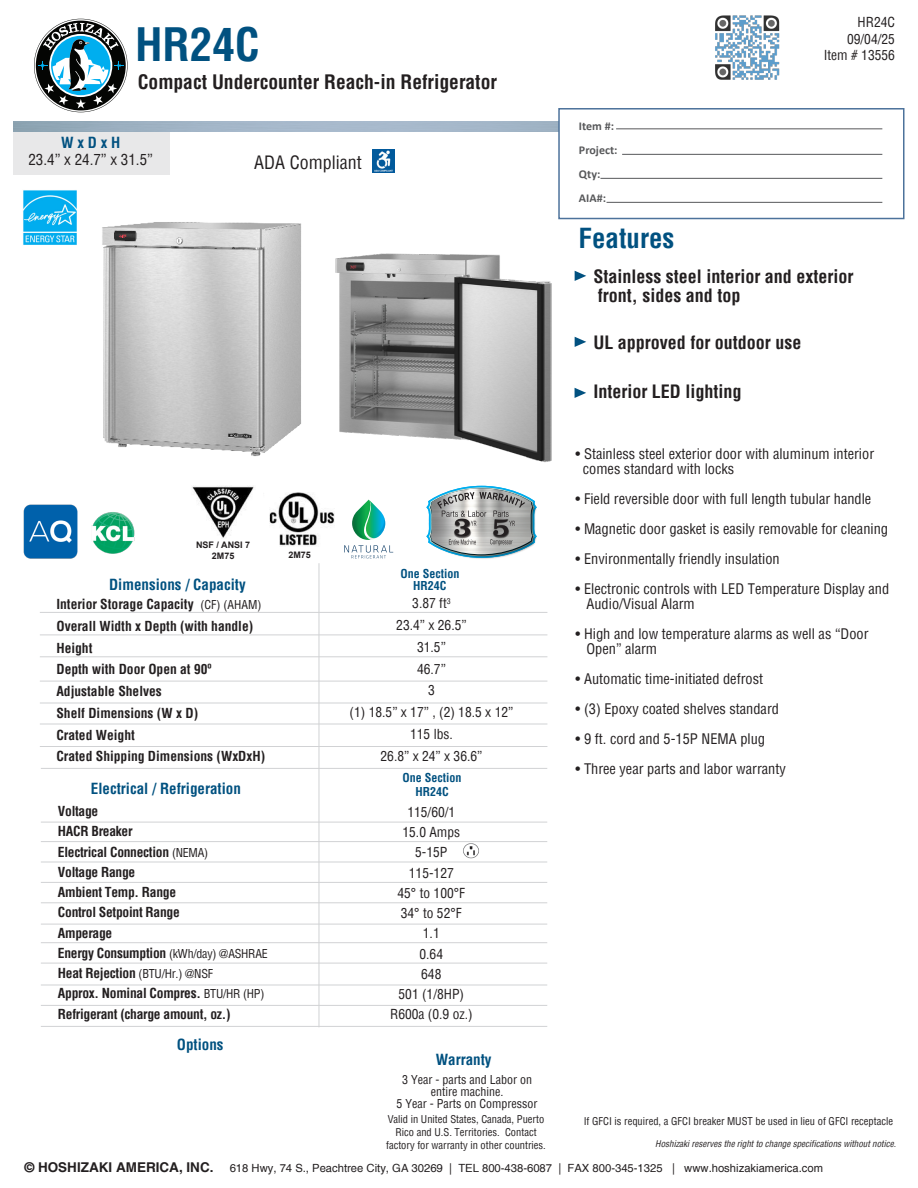
<style>
.page{position:relative;width:918px;height:1188px;background:#fff}
.page>*{position:absolute;margin:0;border:0;box-sizing:border-box;transform-origin:0 0}
.t1{font:700 condensed 45px "Helvetica";color:#015180}
.t2{font:700 condensed 27px "Helvetica";color:#015180}
.t3{font:700 condensed 19.5px "Helvetica";color:#231f20}
.t4{font:700 condensed 18px/19.5px "Helvetica";color:#231f20}
.t5{font:condensed 18px "Helvetica";color:#231f20}
.t6{font:700 condensed 15px "Helvetica";color:#015180}
.t7{font:condensed 15px "Helvetica";color:#231f20}
.t8{font:condensed 14.25px "Helvetica";color:#231f20}
.t9{font:700 condensed 13.5px "Helvetica";letter-spacing:-.02em;color:#231f20}
.t10{font:condensed 13.5px "Helvetica";color:#231f20}
.t11{font:700 condensed 13.5px "Helvetica";color:#231f20}
.t12{font:700 13.5px "Helvetica";color:#231f20}
.t13{font:condensed 12px "Helvetica";color:#231f20}
.t14{font:700 condensed 12px "Helvetica";color:#015180}
.t15{font:700 12px "Calibri";color:#57585a}
.t16{font:11.25px "Helvetica";color:#231f20}
.t17{font:condensed 10.5px/12.6px "Helvetica";color:#231f20;text-align:center}
.t18{font:italic condensed 9px "Helvetica";color:#231f20}
.t19{font:700 9px "Arial";color:#231f20}
.s1{font-weight:400;font-size:12px}
</style>
<div class="page">
<div style="left:558px;top:108px;width:346px;height:111px;background:#fff;border:2px solid #4c729b"></div>
<hr style="left:41px;top:963px;width:506px;height:1px;background:#d1d2d4">
<hr style="left:41px;top:942px;width:506px;height:1px;background:#d1d2d4">
<hr style="left:41px;top:902px;width:506px;height:1px;background:#d1d2d4">
<hr style="left:41px;top:882px;width:506px;height:1px;background:#d1d2d4">
<hr style="left:41px;top:862px;width:506px;height:1px;background:#d1d2d4">
<hr style="left:41px;top:841px;width:506px;height:1px;background:#d1d2d4">
<hr style="left:41px;top:985px;width:506px;height:1px;background:#d1d2d4">
<hr style="left:41px;top:1026px;width:506px;height:1px;background:#d1d2d4">
<hr style="left:616px;top:128px;width:266px;height:1px;background:#57585a">
<hr style="left:622px;top:154px;width:260px;height:1px;background:#57585a">
<hr style="left:600px;top:178px;width:282px;height:1px;background:#57585a">
<hr style="left:607px;top:202px;width:275px;height:1px;background:#57585a">
<img style="left:91px;top:512px;width:44px;height:42px">
<img style="left:715px;top:15px;width:65px;height:65px">
<div style="left:14px;top:132px;width:156px;height:42px;background:#e8e8e9"></div>
<svg style="left:575px;top:271px;width:11px;height:10px"></svg>
<svg style="left:575px;top:337px;width:11px;height:10px"></svg>
<svg style="left:575px;top:388px;width:11px;height:10px"></svg>
<hr style="left:40px;top:635px;width:507px;height:1px;background:#d1d2d4">
<hr style="left:40px;top:656px;width:507px;height:1px;background:#d1d2d4">
<hr style="left:40px;top:681px;width:507px;height:1px;background:#d1d2d4">
<hr style="left:40px;top:703px;width:507px;height:1px;background:#d1d2d4">
<hr style="left:40px;top:724px;width:507px;height:1px;background:#d1d2d4">
<hr style="left:40px;top:746px;width:507px;height:1px;background:#d1d2d4">
<hr style="left:319px;top:563px;width:1px;height:464px;background:#d1d2d4">
<img style="left:463px;top:843px;width:16px;height:15px">
<svg style="left:34px;top:19px;width:94px;height:93px"></svg>
<img style="left:23px;top:190px;width:54px;height:55px">
<img style="left:372px;top:150px;width:23px;height:22px">
<hr style="left:40px;top:612px;width:507px;height:1px;background:#d1d2d4">
<hr style="left:41px;top:822px;width:506px;height:1px;background:#d1d2d4">
<hr style="left:41px;top:924px;width:506px;height:1px;background:#d1d2d4">
<img style="left:23px;top:504px;width:54px;height:54px">
<svg style="left:344px;top:500px;width:49px;height:58px"></svg>
<hr style="left:41px;top:1005px;width:506px;height:1px;background:#d1d2d4">
<hr style="left:41px;top:768px;width:506px;height:1px;background:#d1d2d4">
<img style="left:335px;top:253px;width:217px;height:209px">
<img style="left:102px;top:222px;width:199px;height:235px">
<img style="left:269px;top:493px;width:65px;height:53px">
<img style="left:192px;top:486px;width:62px;height:52px">
<img style="left:426px;top:486px;width:111px;height:72px">
<p class="t1" style="left:135px;top:15px;width:127px">HR24C</p>
<p class="t3" style="left:138px;top:69px;width:361px">Compact Undercounter Reach-in Refrigerator</p>
<p class="t6" style="left:61px;top:133px;width:61px">W x D x H</p>
<p class="t7" style="left:28px;top:150px;width:126px">23.4” x 24.7” x 31.5”</p>
<p class="t5" style="left:254px;top:150px;width:109px">ADA Compliant</p>
<p class="t19" style="left:196px;top:538px;width:56px">NSF / ANSI 7</p>
<p class="t19" style="left:212px;top:549px;width:24px">2M75</p>
<p class="t19" style="left:288px;top:549px;width:24px">2M75</p>
<p class="t6" style="left:109px;top:575px;width:138px">Dimensions / Capacity</p>
<p class="t11" style="left:56px;top:595px;width:206px">Interior Storage Capacity <span class="s1">(CF) (AHAM)</span></p>
<p class="t11" style="left:56px;top:617px;width:198px">Overall Width x Depth (with handle)</p>
<p class="t9" style="left:56px;top:639px;width:38px">Height</p>
<p class="t11" style="left:56px;top:661px;width:157px">Depth with Door Open at 90º</p>
<p class="t11" style="left:56px;top:682px;width:107px">Adjustable Shelves</p>
<p class="t11" style="left:56px;top:704px;width:143px">Shelf Dimensions (W x D)</p>
<p class="t11" style="left:56px;top:726px;width:80px">Crated Weight</p>
<p class="t11" style="left:56px;top:748px;width:210px">Crated Shipping Dimensions (WxDxH)</p>
<p class="t6" style="left:91px;top:779px;width:151px">Electrical / Refrigeration</p>
<p class="t9" style="left:58px;top:802px;width:42px">Voltage</p>
<p class="t9" style="left:58px;top:823px;width:76px">HACR Breaker</p>
<p class="t9" style="left:58px;top:843px;width:152px">Electrical Connection <span class="s1">(NEMA)</span></p>
<p class="t9" style="left:58px;top:863px;width:79px">Voltage Range</p>
<p class="t9" style="left:58px;top:883px;width:120px">Ambient Temp. Range</p>
<p class="t9" style="left:58px;top:904px;width:123px">Control Setpoint Range</p>
<p class="t9" style="left:58px;top:924px;width:56px">Amperage</p>
<p class="t9" style="left:58px;top:944px;width:211px">Energy Consumption <span class="s1">(kWh/day) @ASHRAE</span></p>
<p class="t9" style="left:58px;top:964px;width:157px">Heat Rejection <span class="s1">(BTU/Hr.) @NSF</span></p>
<p class="t9" style="left:58px;top:985px;width:208px">Approx. Nominal Compres. <span class="s1">BTU/HR (HP)</span></p>
<p class="t9" style="left:58px;top:1005px;width:174px">Refrigerant (charge amount, oz.)</p>
<p class="t6" style="left:177px;top:1035px;width:48px">Options</p>
<p class="t14" style="left:400px;top:566px;width:61px">One Section</p>
<p class="t14" style="left:413px;top:578px;width:35px">HR24C</p>
<p class="t10" style="left:412px;top:595px;width:40px">3.87 ft<sup>3</sup></p>
<p class="t10" style="left:396px;top:616px;width:72px">23.4” x 26.5”</p>
<p class="t10" style="left:417px;top:638px;width:30px">31.5”</p>
<p class="t10" style="left:417px;top:660px;width:30px">46.7”</p>
<p class="t10" style="left:428px;top:682px;width:8px">3</p>
<p class="t10" style="left:350px;top:703px;width:165px">(1) 18.5” x 17” , (2) 18.5 x 12”</p>
<p class="t10" style="left:410px;top:725px;width:44px">115 lbs.</p>
<p class="t10" style="left:381px;top:747px;width:103px">26.8” x 24” x 36.6”</p>
<p class="t14" style="left:403px;top:770px;width:61px">One Section</p>
<p class="t14" style="left:415px;top:784px;width:35px">HR24C</p>
<p class="t10" style="left:407px;top:803px;width:50px">115/60/1</p>
<p class="t10" style="left:402px;top:824px;width:59px">15.0 Amps</p>
<p class="t10" style="left:415px;top:844px;width:34px">5-15P</p>
<p class="t10" style="left:409px;top:864px;width:46px">115-127</p>
<p class="t10" style="left:397px;top:884px;width:69px">45° to 100°F</p>
<p class="t10" style="left:401px;top:905px;width:63px">34° to 52°F</p>
<p class="t10" style="left:423px;top:925px;width:18px">1.1</p>
<p class="t10" style="left:420px;top:945px;width:25px">0.64</p>
<p class="t10" style="left:421px;top:965px;width:22px">648</p>
<p class="t10" style="left:399px;top:986px;width:67px">501 (1/8HP)</p>
<p class="t10" style="left:390px;top:1006px;width:84px">R600a (0.9 oz.)</p>
<p class="t6" style="left:436px;top:1050px;width:57px">Warranty</p>
<p class="t13" style="left:402px;top:1072px;width:131px">3 Year - parts and Labor on</p>
<p class="t13" style="left:431px;top:1084px;width:74px">entire machine.</p>
<p class="t13" style="left:397px;top:1096px;width:142px">5 Year - Parts on Compressor</p>
<p class="t10" style="left:858px;top:14px;width:39px">HR24C</p>
<p class="t10" style="left:847px;top:30px;width:50px">09/04/25</p>
<p class="t15" style="left:579px;top:118px;width:37px">Item #:</p>
<p class="t15" style="left:579px;top:142px;width:40px">Project:</p>
<p class="t15" style="left:579px;top:166px;width:23px">Qty:</p>
<p class="t15" style="left:579px;top:190px;width:29px">AIA#:</p>
<p class="t2" style="left:579px;top:220px;width:97px">Features</p>
<p class="t10" style="left:824px;top:46px;width:73px">Item # 13556</p>
<p class="t4" style="left:593px;top:266px;width:261px">Stainless steel interior and exterior front, sides and top</p>
<p class="t4" style="left:593px;top:332px;width:209px">UL approved for outdoor use</p>
<p class="t4" style="left:593px;top:382px;width:150px">Interior LED lighting</p>
<p class="t8" style="left:576px;top:444px;width:300px">• Stainless steel exterior door with aluminum interior</p>
<p class="t8" style="left:583px;top:459px;width:153px">comes standard with locks</p>
<p class="t8" style="left:576px;top:489px;width:297px">• Field reversible door with full length tubular handle</p>
<p class="t8" style="left:576px;top:519px;width:314px">• Magnetic door gasket is easily removable for cleaning</p>
<p class="t8" style="left:576px;top:549px;width:206px">• Environmentally friendly insulation</p>
<p class="t8" style="left:576px;top:579px;width:315px">• Electronic controls with LED Temperature Display and</p>
<p class="t8" style="left:586px;top:594px;width:110px">Audio/Visual Alarm</p>
<p class="t8" style="left:576px;top:624px;width:294px">• High and low temperature alarms as well as “Door</p>
<p class="t8" style="left:586px;top:639px;width:72px">Open” alarm</p>
<p class="t8" style="left:576px;top:669px;width:189px">• Automatic time-initiated defrost</p>
<p class="t8" style="left:576px;top:699px;width:205px">• (3) Epoxy coated shelves standard</p>
<p class="t8" style="left:576px;top:729px;width:191px">• 9 ft. cord and 5-15P NEMA plug</p>
<p class="t8" style="left:576px;top:759px;width:212px">• Three year parts and labor warranty</p>
<p class="t17" style="left:388px;top:1113px;width:158px">Valid in United States, Canada, Puerto</p>
<p class="t17" style="left:584px;top:1115px;width:311px">If GFCI is required, a GFCI breaker MUST be used in lieu of GFCI receptacle</p>
<p class="t17" style="left:386px;top:1126px;width:161px">Rico and U.S. Territories. Contact factory for warranty in other countries.</p>
<p class="t18" style="left:655px;top:1138px;width:242px">Hoshizaki reserves the right to change specifications without notice.</p>
<p class="t12" style="left:24px;top:1159px;width:191px">© HOSHIZAKI AMERICA, INC.</p>
<p class="t16" style="left:230px;top:1161px;width:595px">618 Hwy, 74 S., Peachtree City, GA 30269 | TEL 800-438-6087 | FAX 800-345-1325 | www.hoshizakiamerica.com</p>
</div>
